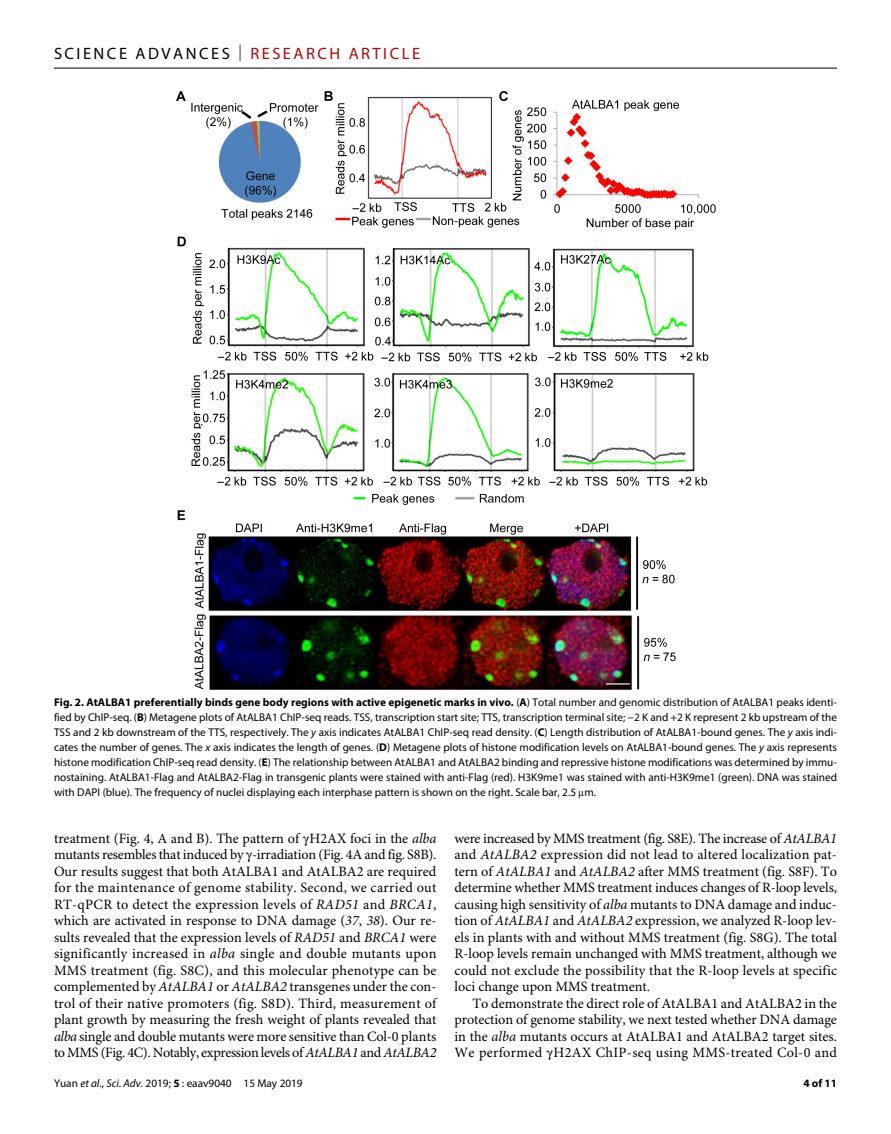
<style>
.page{position:relative;width:891px;height:1134px;background:#fff}
.page>*{position:absolute;margin:0;border:0;box-sizing:border-box;transform-origin:0 0}
.t1{font:16.5px "Myriad Pro";letter-spacing:.15em;color:#000}
.t2{font:14.25px/16.5px "Minion Pro";color:#000;text-align:justify}
.t3{font:11.25px/15px "Myriad Pro";color:#000;text-align:justify}
.t4{font:700 11.25px "Myriad Pro";color:#000}
.s1{font-weight:300}
.s2{color:#b10508}
.s3{font-weight:700}
.s4{font-style:italic}
</style>
<div class="page">
<hr style="left:54px;top:68px;width:783px;height:1px;background:#000">
<img style="left:176px;top:91px;width:540px;height:599px">
<p class="t1" style="left:54px;top:40px;width:368px">SCIENCE ADVANCES <span class="s1">|</span> <span class="s2">RESEARCH ARTICLE</span></p>
<p class="t3" style="left:54px;top:695px;width:785px"><span class="s3">Fig. 2. AtALBA1 preferentially binds gene body regions with active epigenetic marks in vivo.</span> (<span class="s3">A</span>) Total number and genomic distribution of AtALBA1 peaks identi&shy;fied by ChIP-seq. (<span class="s3">B</span>) Metagene plots of AtALBA1 ChIP-seq reads. TSS, transcription start site; TTS, transcription terminal site; −2 K and +2 K represent 2 kb upstream of the TSS and 2 kb downstream of the TTS, respectively. The <span class="s4">y</span> axis indicates AtALBA1 ChIP-seq read density. (<span class="s3">C</span>) Length distribution of AtALBA1-bound genes. The <span class="s4">y</span> axis indi&shy;cates the number of genes. The <span class="s4">x</span> axis indicates the length of genes. (<span class="s3">D</span>) Metagene plots of histone modification levels on AtALBA1-bound genes. The <span class="s4">y</span> axis represents histone modification ChIP-seq read density. (<span class="s3">E</span>) The relationship between AtALBA1 and AtALBA2 binding and repressive histone modifications was determined by immu&shy;nostaining. AtALBA1-Flag and AtALBA2-Flag in transgenic plants were stained with anti-Flag (red). H3K9me1 was stained with anti-H3K9me1 (green). DNA was stained with DAPI (blue). The frequency of nuclei displaying each interphase pattern is shown on the right. Scale bar, 2.5 m.</p>
<p class="t2" style="left:54px;top:831px;width:384px">treatment (Fig. 4, A and B). The pattern of H2AX foci in the <span class="s4">alba </span>mutants resembles that induced by -irradiation (Fig. 4A and fig. S8B).<br>Our results suggest that both AtALBA1 and AtALBA2 are required for the maintenance of genome stability. Second, we carried out RT-qPCR to detect the expression levels of <span class="s4">RAD51</span> and <span class="s4">BRCA1</span>, which are activated in response to DNA damage (<span class="s4">37</span>, <span class="s4">38</span>). Our re&shy;sults revealed that the expression levels of <span class="s4">RAD51</span> and <span class="s4">BRCA1</span> were significantly increased in <span class="s4">alba</span> single and double mutants upon MMS treatment (fig. S8C), and this molecular phenotype can be complemented by <span class="s4">AtALBA1</span> or <span class="s4">AtALBA2</span> transgenes under the con&shy;trol of their native promoters (fig. S8D). Third, measurement of plant growth by measuring the fresh weight of plants revealed that <span class="s4">alba</span> single and double mutants were more sensitive than Col-0 plants to MMS (Fig. 4C). Notably, expression levels of <span class="s4">AtALBA1</span> and <span class="s4">AtALBA2</span></p>
<p class="t2" style="left:454px;top:831px;width:384px">were increased by MMS treatment (fig. S8E). The increase of <span class="s4">AtALBA1 </span>and <span class="s4">AtALBA2</span> expression did not lead to altered localization pat&shy;tern of <span class="s4">AtALBA1</span> and <span class="s4">AtALBA2</span> after MMS treatment (fig. S8F). To determine whether MMS treatment induces changes of R-loop levels, causing high sensitivity of <span class="s4">alba</span> mutants to DNA damage and induc&shy;tion of <span class="s4">AtALBA1</span> and <span class="s4">AtALBA2</span> expression, we analyzed R-loop lev&shy;els in plants with and without MMS treatment (fig. S8G). The total R-loop levels remain unchanged with MMS treatment, although we could not exclude the possibility that the R-loop levels at specific loci change upon MMS treatment.</p>
<p class="t2" style="left:455px;top:996px;width:384px;text-indent:18px">To demonstrate the direct role of AtALBA1 and AtALBA2 in the protection of genome stability, we next tested whether DNA damage in the <span class="s4">alba</span> mutants occurs at AtALBA1 and AtALBA2 target sites.<br>We performed H2AX ChIP-seq using MMS-treated Col-0 and</p>
<p class="t3" style="left:54px;top:1076px;width:250px">Yuan <span class="s4">et al</span>., <span class="s4">Sci. Adv.</span> 2019; <span class="s3">5</span> : eaav9040 15 May 2019</p>
<p class="t4" style="left:803px;top:1074px;width:35px">4 of 11</p>
</div>
